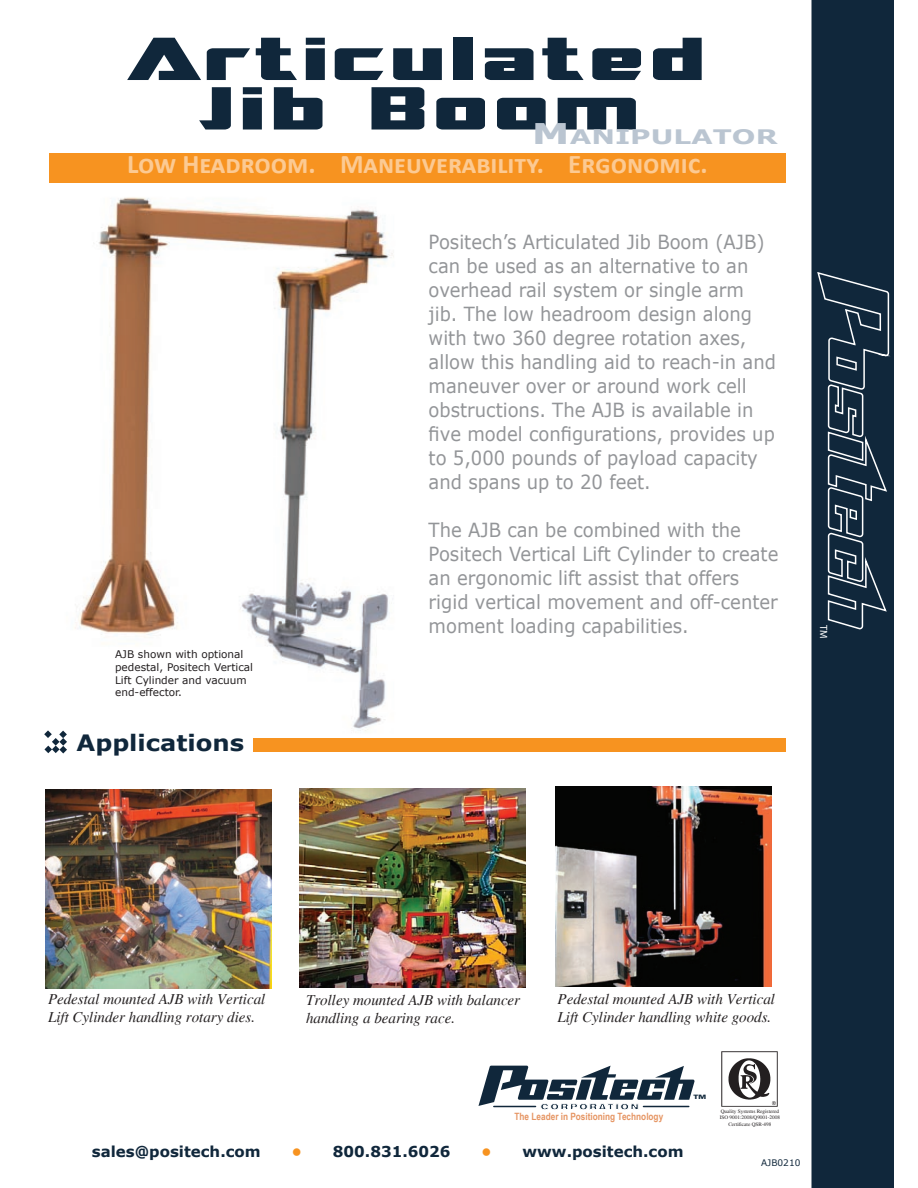
<style>
.page{position:relative;width:918px;height:1188px;background:#fff}
.page>*{position:absolute;margin:0;border:0;box-sizing:border-box;transform-origin:0 0}
.t1{font:70.5px/49.5px "SF Trans Robotics Extended";letter-spacing:.08em;color:#10273b;text-align:center}
.t2{font:700 27px "Calibri";color:#fcca93}
.t3{font:700 22.5px "Verdana";color:#10273b;scale:1.08 1}
.t4{font:700 19.95px "Verdana";color:#bac5d1;scale:1.4 1}
.t5{font:19.5px/24px "Verdana";color:#939598;scale:.93 1}
.t6{font:italic 15px/18px "Times";color:#231f20}
.t7{font:700 15px "Verdana";color:#10273b}
.t8{font:10.5px/12.6px "Verdana";color:#231f20}
.t9{font:10.5px "Myriad";color:#fff}
.t10{font:700 10.05px "Arial Narrow";color:#e69563}
.t11{font:9px "Verdana";color:#10273b}
.t12{font:900 expanded 6px "Zurich BT";color:#10273b}
.t13{font:5.25px/6.3px "Times";color:#231f20;text-align:center}
.s1{font-size:28.5px}
.s2{color:#f79320}
</style>
<div class="page">
<img style="left:48px;top:25px;width:764px;height:784px">
<svg style="left:478px;top:1066px;width:217px;height:44px"></svg>
<hr style="left:643px;top:1106px;width:46px;height:1px;background:#10273b">
<hr style="left:494px;top:1106px;width:42px;height:1px;background:#10273b">
<div style="left:812px;top:0;width:82px;height:1188px;background:#10273b"></div>
<svg style="left:817px;top:272px;width:73px;height:358px"></svg>
<img style="left:45px;top:789px;width:227px;height:199px">
<svg style="left:44px;top:730px;width:23px;height:23px"></svg>
<div style="left:254px;top:738px;width:532px;height:14px;background:#f79320"></div>
<img style="left:556px;top:787px;width:216px;height:199px">
<div style="left:50px;top:153px;width:736px;height:30px;background:#f79320"></div>
<img style="left:299px;top:788px;width:227px;height:200px">
<img style="left:721px;top:1051px;width:56px;height:56px">
<h1 class="t1" style="left:130px;top:34px;width:576px">Articulated<br>Jib Boom</h1>
<p class="t4" style="left:532px;top:124px;width:177px"><span class="s1">M</span>ANIPULATOR</p>
<h2 class="t2" style="left:127px;top:148px;width:582px">Low Headroom. Maneuverability. Ergonomic.</h2>
<p class="t8" style="left:115px;top:648px;width:139px">AJB shown with optional pedestal, Positech Vertical<br>Lift Cylinder and vacuum end-effector.</p>
<p class="t3" style="left:76px;top:728px;width:157px">Applications</p>
<p class="t5" style="left:429px;top:229px;width:375px">Positech’s Articulated Jib Boom (AJB) can be used as an alternative to an overhead rail system or single arm jib. The low headroom design along with two 360 degree rotation axes, allow this handling aid to reach-in and maneuver over or around work cell obstructions. The AJB is available in five model configurations, provides up to 5,000 pounds of payload capacity and spans up to 20 feet.</p>
<p class="t5" style="left:429px;top:517px;width:378px">The AJB can be combined with the Positech Vertical Lift Cylinder to create an ergonomic lift assist that offers rigid vertical movement and off-center moment loading capabilities.</p>
<p class="t9" style="left:829px;top:625px;width:15px;rotate:90deg">TM</p>
<p class="t6" style="left:48px;top:990px;width:219px">Pedestal mounted AJB with Vertical<br>Lift Cylinder handling rotary dies.</p>
<p class="t6" style="left:306px;top:991px;width:216px">Trolley mounted AJB with balancer handling a bearing race.</p>
<p class="t6" style="left:558px;top:990px;width:219px">Pedestal mounted AJB with Vertical<br>Lift Cylinder handling white goods.</p>
<p class="t12" style="left:693px;top:1093px;width:14px">TM</p>
<p class="t10" style="left:515px;top:1109px;width:150px">The Leader in Positioning Technology</p>
<p class="t13" style="left:720px;top:1108px;width:62px">Quality Systems Registered<br>ISO 9001:2008/Q9001-2008<br>Certificate QSR-498</p>
<p class="t7" style="left:92px;top:1142px;width:170px">sales@positech.com</p>
<p class="t7" style="left:292px;top:1142px;width:160px"><span class="s2">•</span> 800.831.6026</p>
<p class="t7" style="left:481px;top:1142px;width:204px"><span class="s2">•</span> www.positech.com</p>
<p class="t11" style="left:761px;top:1157px;width:41px">AJB0210</p>
</div>
